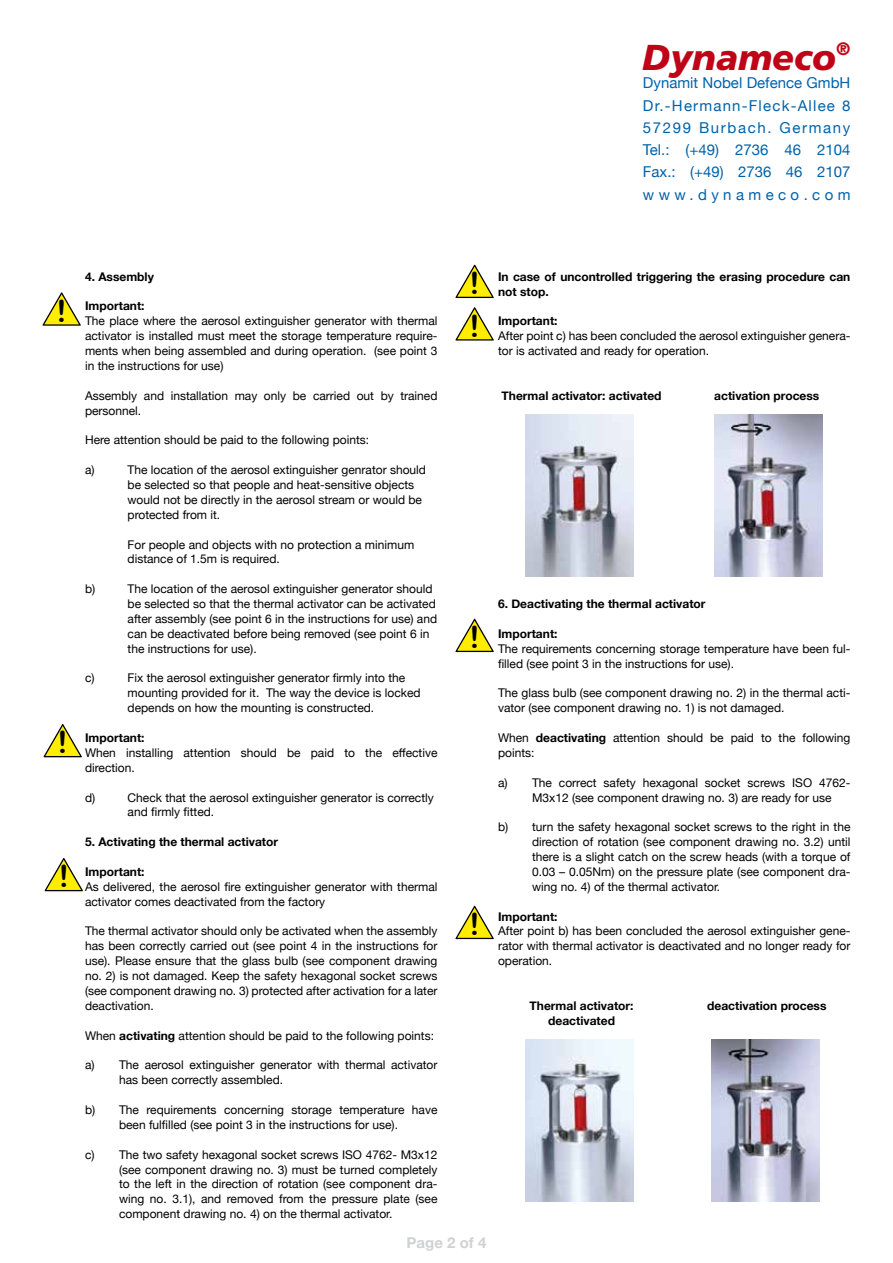
<style>
.page{position:relative;width:893px;height:1263px;background:#fff}
.page>*{position:absolute;margin:0;border:0;box-sizing:border-box;transform-origin:0 0}
.t1{font:italic 900 36px "Frutiger LT Std";color:#c00418}
.t2{font:30.6px/42.5px "Arial Rounded MT Bold";color:#000}
.t3{font:15px/22.2px "Helvetica Neue";letter-spacing:.055em;color:#0062a9;text-align:justify}
.t4{font:700 15px "Helvetica Neue";color:#d0d1d2}
.t5{font:12px/14.9px "Helvetica Neue";color:#000}
.t6{font:700 12px/14.9px "Helvetica Neue";color:#000}
.s1{font-weight:700}
</style>
<div class="page">
<svg style="left:43px;top:292px;width:38px;height:34px"></svg>
<svg style="left:44px;top:724px;width:38px;height:33px"></svg>
<svg style="left:45px;top:858px;width:38px;height:33px"></svg>
<svg style="left:455px;top:265px;width:39px;height:33px"></svg>
<svg style="left:455px;top:307px;width:39px;height:34px"></svg>
<svg style="left:455px;top:619px;width:39px;height:33px"></svg>
<svg style="left:455px;top:906px;width:39px;height:33px"></svg>
<img style="left:714px;top:415px;width:108px;height:161px">
<img style="left:526px;top:415px;width:108px;height:161px">
<img style="left:711px;top:1040px;width:108px;height:161px">
<img style="left:526px;top:1040px;width:108px;height:161px">
<h1 class="t1" style="left:642px;top:35px;width:210px">Dynameco<sup>®</sup></h1>
<p class="t3" style="left:643px;top:71px;width:209px">Dynamit Nobel Defence GmbH Dr.-Hermann-Fleck-Allee 8<br>57299 Burbach. Germany Tel.: (+49) 2736 46 2104<br>Fax.: (+49) 2736 46 2107 www.dynameco.com</p>
<h2 class="t2" style="left:57px;top:289px;width:12px">!</h2>
<h2 class="t2" style="left:58px;top:721px;width:12px">!</h2>
<h2 class="t2" style="left:59px;top:855px;width:12px">!</h2>
<p class="t6" style="left:85px;top:268px;width:70px">4. Assembly</p>
<p class="t6" style="left:85px;top:298px;width:61px">Important:</p>
<p class="t5" style="left:85px;top:313px;width:354px;text-align:justify">The place where the aerosol extinguisher generator with thermal activator is installed must meet the storage temperature require&shy;ments when being assembled and during operation. (see point 3 in the instructions for use)</p>
<p class="t5" style="left:85px;top:387px;width:354px">Assembly and installation may only be carried out by trained personnel.</p>
<p class="t5" style="left:85px;top:432px;width:286px">Here attention should be paid to the following points:</p>
<p class="t5" style="left:85px;top:462px;width:11px">a)</p>
<p class="t5" style="left:128px;top:462px;width:300px">The location of the aerosol extinguisher genrator should be selected so that people and heat-sensitive objects would not be directly in the aerosol stream or would be protected from it.</p>
<p class="t5" style="left:128px;top:536px;width:288px">For people and objects with no protection a minimum distance of 1.5m is required.</p>
<p class="t5" style="left:85px;top:581px;width:12px">b)</p>
<p class="t5" style="left:128px;top:581px;width:311px">The location of the aerosol extinguisher generator should be selected so that the thermal activator can be activated after assembly (see point 6 in the instructions for use) and can be deactivated before being removed (see point 6 in the instructions for use).</p>
<p class="t5" style="left:85px;top:670px;width:11px">c)</p>
<p class="t5" style="left:128px;top:670px;width:295px">Fix the aerosol extinguisher generator firmly into the mounting provided for it. The way the device is locked depends on how the mounting is constructed.</p>
<p class="t6" style="left:85px;top:730px;width:61px">Important:</p>
<p class="t5" style="left:85px;top:744px;width:354px">When installing attention should be paid to the effective direction.</p>
<p class="t5" style="left:85px;top:789px;width:12px">d)</p>
<p class="t5" style="left:128px;top:789px;width:308px">Check that the aerosol extinguisher generator is correctly and firmly fitted.</p>
<p class="t6" style="left:85px;top:834px;width:195px">5. Activating the thermal activator</p>
<p class="t6" style="left:85px;top:863px;width:61px">Important:</p>
<p class="t5" style="left:85px;top:878px;width:354px">As delivered, the aerosol fire extinguisher generator with thermal activator comes deactivated from the factory</p>
<p class="t5" style="left:85px;top:923px;width:354px;text-align:justify">The thermal activator should only be activated when the assembly has been correctly carried out (see point 4 in the instructions for use). Please ensure that the glass bulb (see component drawing no. 2) is not damaged. Keep the safety hexagonal socket screws (see component drawing no. 3) protected after activation for a later deactivation.</p>
<p class="t5" style="left:85px;top:1027px;width:350px">When <span class="s1">activating</span> attention should be paid to the following points:</p>
<p class="t5" style="left:119px;top:1057px;width:320px;text-indent:-34px">a) The aerosol extinguisher generator with thermal activator has been correctly assembled.</p>
<p class="t5" style="left:85px;top:1101px;width:354px;text-align:center">b) The requirements concerning storage temperature have been fulfilled (see point 3 in the instructions for use).</p>
<p class="t5" style="left:119px;top:1146px;width:320px;text-align:justify;text-indent:-34px">c) The two safety hexagonal socket screws ISO 4762- M3x12 (see component drawing no. 3) must be turned completely to the left in the direction of rotation (see component dra&shy;wing no. 3.1), and removed from the pressure plate (see component drawing no. 4) on the thermal activator.</p>
<h2 class="t2" style="left:470px;top:262px;width:12px">! !</h2>
<h2 class="t2" style="left:470px;top:616px;width:12px">!</h2>
<h2 class="t2" style="left:470px;top:903px;width:12px">!</h2>
<p class="t4" style="left:407px;top:1229px;width:81px">Page 2 of 4</p>
<p class="t6" style="left:498px;top:268px;width:354px">In case of uncontrolled triggering the erasing procedure can not stop.</p>
<p class="t6" style="left:498px;top:313px;width:61px">Important:</p>
<p class="t5" style="left:498px;top:328px;width:354px">After point c) has been concluded the aerosol extinguisher genera&shy;tor is activated and ready for operation.</p>
<p class="t6" style="left:502px;top:387px;width:161px">Thermal activator: activated</p>
<p class="t6" style="left:714px;top:387px;width:107px">activation process</p>
<p class="t6" style="left:498px;top:596px;width:209px">6. Deactivating the thermal activator</p>
<p class="t6" style="left:498px;top:625px;width:61px">Important:</p>
<p class="t5" style="left:498px;top:640px;width:354px">The requirements concerning storage temperature have been ful&shy;filled (see point 3 in the instructions for use).</p>
<p class="t5" style="left:498px;top:685px;width:354px">The glass bulb (see component drawing no. 2) in the thermal acti&shy;vator (see component drawing no. 1) is not damaged.</p>
<p class="t5" style="left:498px;top:729px;width:354px">When <span class="s1">deactivating</span> attention should be paid to the following points:</p>
<p class="t5" style="left:532px;top:774px;width:320px;text-indent:-34px">a) The correct safety hexagonal socket screws ISO 4762-<br>M3x12 (see component drawing no. 3) are ready for use</p>
<p class="t5" style="left:532px;top:819px;width:320px;text-align:justify;text-indent:-34px">b) turn the safety hexagonal socket screws to the right in the direction of rotation (see component drawing no. 3.2) until there is a slight catch on the screw heads (with a torque of 0.03 – 0.05Nm) on the pressure plate (see component dra&shy;wing no. 4) of the thermal activator.</p>
<p class="t6" style="left:498px;top:908px;width:61px">Important:</p>
<p class="t5" style="left:498px;top:923px;width:354px;text-align:justify">After point b) has been concluded the aerosol extinguisher gene&shy;rator with thermal activator is deactivated and no longer ready for operation.</p>
<p class="t6" style="left:530px;top:997px;width:105px;text-align:center">Thermal activator: deactivated</p>
<p class="t6" style="left:707px;top:997px;width:121px">deactivation process</p>
</div>
